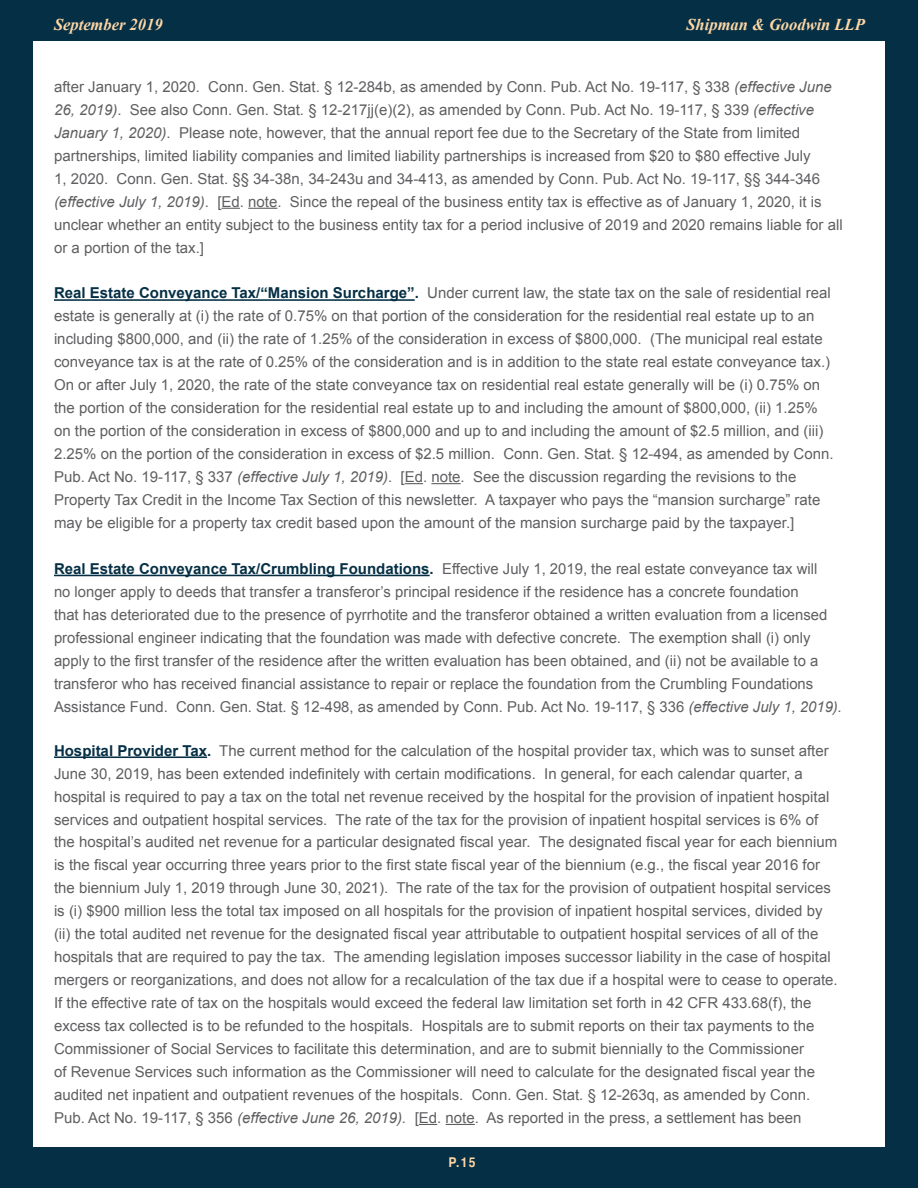
<style>
.page{position:relative;width:918px;height:1188px;background:#fff}
.page>*{position:absolute;margin:0;border:0;box-sizing:border-box;transform-origin:0 0}
.t1{font:italic 700 16.5px "Times New Roman";color:#fed7a6}
.t2{font:15px/23px "Arial";color:#5f5f62}
.t3{font:700 13.5px "Helvetica";color:#fed7a6;scale:.9 1}
.s1{font-style:italic}
.s2{font-weight:700;color:#052f45}
</style>
<div class="page">
<div style="left:0;top:1148px;width:918px;height:40px;background:#052f45"></div>
<div style="left:885px;top:0;width:33px;height:1188px;background:#052f45"></div>
<div style="left:0;top:0;width:33px;height:1188px;background:#052f45"></div>
<svg style="left:222px;top:208px;width:18px;height:1px"></svg>
<svg style="left:248px;top:208px;width:29px;height:1px"></svg>
<hr style="left:54px;top:299px;width:361px;height:2px;background:#052f45">
<svg style="left:405px;top:483px;width:18px;height:1px"></svg>
<hr style="left:431px;top:483px;width:30px;height:1px;background:#5f5f62">
<hr style="left:54px;top:575px;width:376px;height:1px;background:#052f45">
<hr style="left:54px;top:756px;width:153px;height:2px;background:#052f45">
<svg style="left:419px;top:1124px;width:18px;height:1px"></svg>
<svg style="left:446px;top:1124px;width:29px;height:1px"></svg>
<div style="left:0;top:0;width:918px;height:40px;background:#052f45"></div>
<p class="t1" style="left:54px;top:13px;width:110px">September 2019</p>
<p class="t1" style="left:686px;top:13px;width:180px">Shipman &amp; Goodwin LLP</p>
<p class="t2" style="left:54px;top:75px;width:790px">after January 1, 2020. Conn. Gen. Stat. § 12-284b, as amended by Conn. Pub. Act No. 19-117, § 338 <span class="s1">(effective June 26, 2019)</span>. See also Conn. Gen. Stat. § 12-217jj(e)(2), as amended by Conn. Pub. Act No. 19-117, § 339 <span class="s1">(effective January 1, 2020)</span>. Please note, however, that the annual report fee due to the Secretary of the State from limited partnerships, limited liability companies and limited liability partnerships is increased from $20 to $80 effective July<br>1, 2020. Conn. Gen. Stat. §§ 34-38n, 34-243u and 34-413, as amended by Conn. Pub. Act No. 19-117, §§ 344-346 <span class="s1">(effective July 1, 2019)</span>. [Ed. note. Since the repeal of the business entity tax is effective as of January 1, 2020, it is unclear whether an entity subject to the business entity tax for a period inclusive of 2019 and 2020 remains liable for all or a portion of the tax.]</p>
<p class="t2" style="left:54px;top:282px;width:781px"><span class="s2">Real Estate Conveyance Tax/“Mansion Surcharge”.</span> Under current law, the state tax on the sale of residential real estate is generally at (i) the rate of 0.75% on that portion of the consideration for the residential real estate up to an including $800,000, and (ii) the rate of 1.25% of the consideration in excess of $800,000. (The municipal real estate conveyance tax is at the rate of 0.25% of the consideration and is in addition to the state real estate conveyance tax.)<br>On or after July 1, 2020, the rate of the state conveyance tax on residential real estate generally will be (i) 0.75% on the portion of the consideration for the residential real estate up to and including the amount of $800,000, (ii) 1.25% on the portion of the consideration in excess of $800,000 and up to and including the amount of $2.5 million, and (iii)<br>2.25% on the portion of the consideration in excess of $2.5 million. Conn. Gen. Stat. § 12-494, as amended by Conn.<br>Pub. Act No. 19-117, § 337 <span class="s1">(effective July 1, 2019)</span>. [Ed. note. See the discussion regarding the revisions to the Property Tax Credit in the Income Tax Section of this newsletter. A taxpayer who pays the “mansion surcharge” rate may be eligible for a property tax credit based upon the amount of the mansion surcharge paid by the taxpayer.]</p>
<p class="t2" style="left:54px;top:557px;width:790px"><span class="s2">Real Estate Conveyance Tax/Crumbling Foundations.</span> Effective July 1, 2019, the real estate conveyance tax will<br>no longer apply to deeds that transfer a transferor’s principal residence if the residence has a concrete foundation<br>that has deteriorated due to the presence of pyrrhotite and the transferor obtained a written evaluation from a licensed professional engineer indicating that the foundation was made with defective concrete. The exemption shall (i) only apply to the first transfer of the residence after the written evaluation has been obtained, and (ii) not be available to a transferor who has received financial assistance to repair or replace the foundation from the Crumbling Foundations Assistance Fund. Conn. Gen. Stat. § 12-498, as amended by Conn. Pub. Act No. 19-117, § 336 <span class="s1">(effective July 1, 2019).</span></p>
<p class="t2" style="left:54px;top:739px;width:785px"><span class="s2">Hospital Provider Tax.</span> The current method for the calculation of the hospital provider tax, which was to sunset after June 30, 2019, has been extended indefinitely with certain modifications. In general, for each calendar quarter, a hospital is required to pay a tax on the total net revenue received by the hospital for the provision of inpatient hospital services and outpatient hospital services. The rate of the tax for the provision of inpatient hospital services is 6% of the hospital’s audited net revenue for a particular designated fiscal year. The designated fiscal year for each biennium is the fiscal year occurring three years prior to the first state fiscal year of the biennium (e.g., the fiscal year 2016 for the biennium July 1, 2019 through June 30, 2021). The rate of the tax for the provision of outpatient hospital services is (i) $900 million less the total tax imposed on all hospitals for the provision of inpatient hospital services, divided by (ii) the total audited net revenue for the designated fiscal year attributable to outpatient hospital services of all of the hospitals that are required to pay the tax. The amending legislation imposes successor liability in the case of hospital mergers or reorganizations, and does not allow for a recalculation of the tax due if a hospital were to cease to operate.<br>If the effective rate of tax on the hospitals would exceed the federal law limitation set forth in 42 CFR 433.68(f), the excess tax collected is to be refunded to the hospitals. Hospitals are to submit reports on their tax payments to the Commissioner of Social Services to facilitate this determination, and are to submit biennially to the Commissioner<br>of Revenue Services such information as the Commissioner will need to calculate for the designated fiscal year the audited net inpatient and outpatient revenues of the hospitals. Conn. Gen. Stat. § 12-263q, as amended by Conn.<br>Pub. Act No. 19-117, § 356 <span class="s1">(effective June 26, 2019).</span> [Ed. note. As reported in the press, a settlement has been</p>
<p class="t3" style="left:448px;top:1151px;width:32px">P.15</p>
</div>
